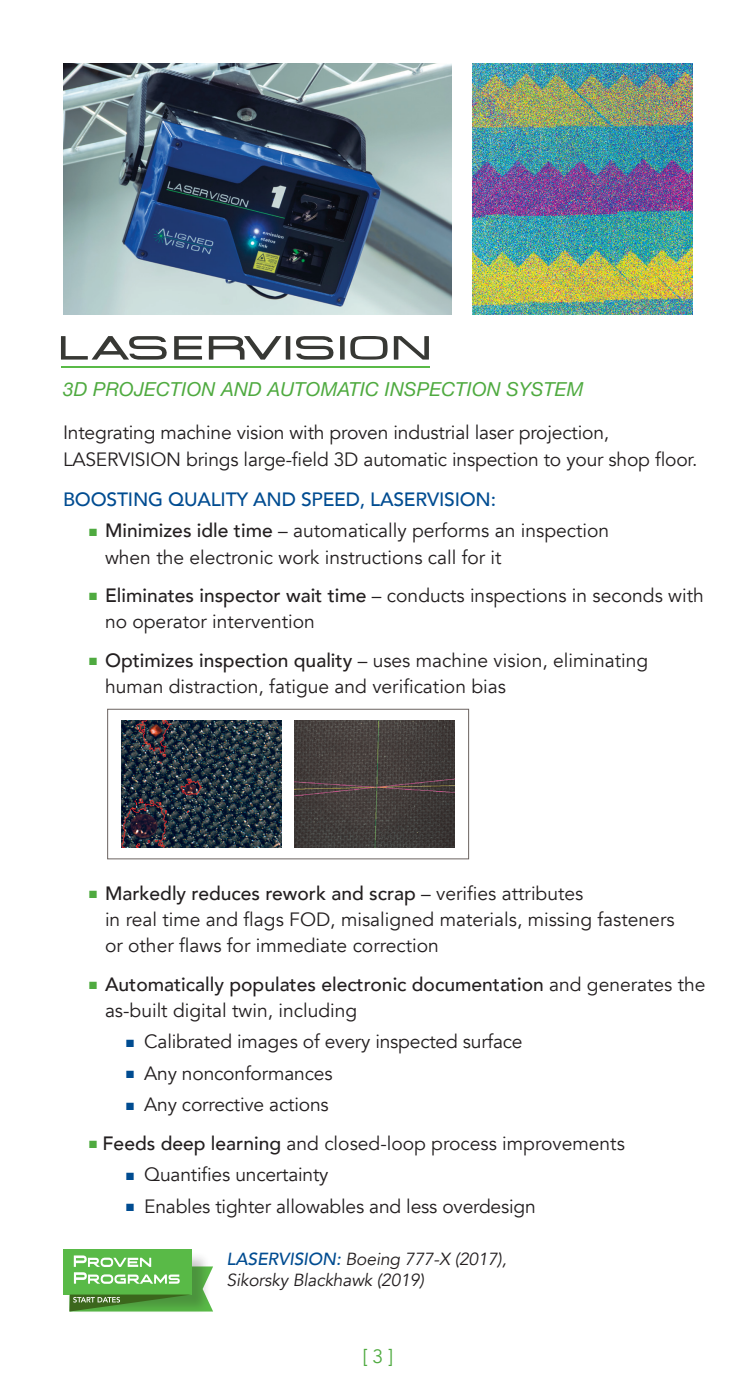
<style>
.page{position:relative;width:756px;height:1386px;background:#fff}
.page>*{position:absolute;margin:0;border:0;box-sizing:border-box;transform-origin:0 0}
._4__NEW_GREEN_BULLET{font:19.25px/26.2px "Avenir";color:#231f20}
.body{font:19.25px/26.2px "Avenir";letter-spacing:-.01em;color:#231f20}
._4__NEW_GREEN_BULLET-2{font:500 19.25px/26.2px "Avenir";color:#231f20}
._4_bullets{font:19.25px "Avenir";letter-spacing:-.01em;color:#231f20}
._4_NEW_BLUE_BULLETS{font:19.25px "Avenir";letter-spacing:-.01em;color:#231f20}
.Green_Paragraph_12_1{font:italic 19.25px "Helvetica Neue";letter-spacing:.01em;color:#4faa40}
.subtitles{font:500 19.25px "Avenir";letter-spacing:-.01em;color:#004c91}
.t1{font:19.25px "Avenir";color:#4faa40}
.note2{font:italic 17.5px/21px "Avenir";letter-spacing:-.01em;color:#231f20}
.s1{color:#4faa40}
.s2{font-weight:500}
.s3{font-weight:400}
.s4{color:#004c91}
.s5{font-weight:500;color:#004c91}
</style>
<div class="page">
<img style="left:472px;top:63px;width:221px;height:252px">
<hr style="left:286px;top:336px;width:4px;height:24px;background:#373834">
<svg style="left:296px;top:336px;width:38px;height:24px"></svg>
<div style="left:340px;top:336px;width:5px;height:24px;background:#373834"></div>
<svg style="left:394px;top:336px;width:35px;height:24px"></svg>
<svg style="left:174px;top:336px;width:28px;height:24px"></svg>
<svg style="left:61px;top:336px;width:106px;height:24px"></svg>
<svg style="left:350px;top:336px;width:38px;height:24px"></svg>
<svg style="left:209px;top:336px;width:72px;height:24px"></svg>
<hr style="left:61px;top:366px;width:368px;height:2px;background:#59ba47">
<img style="left:63px;top:63px;width:389px;height:252px">
<div style="left:107px;top:709px;width:362px;height:150px;border:1px solid #6b6360"></div>
<img style="left:122px;top:721px;width:159px;height:126px">
<img style="left:295px;top:721px;width:159px;height:126px">
<div style="left:63px;top:1250px;width:128px;height:45px;background:#59ba47"></div>
<svg style="left:69px;top:1255px;width:144px;height:57px"></svg>
<p class="Green_Paragraph_12_1" style="left:63px;top:376px;width:522px">3D PROJECTION AND AUTOMATIC INSPECTION SYSTEM</p>
<p class="body" style="left:63px;top:420px;width:636px">Integrating machine vision with proven industrial laser projection,<br>LASERVISION brings large-field 3D automatic inspection to your shop floor.</p>
<p class="subtitles" style="left:63px;top:482px;width:435px">BOOSTING QUALITY AND SPEED, LASERVISION:</p>
<p class="_4__NEW_GREEN_BULLET" style="left:105px;top:518px;width:506px;text-indent:-16px"><span class="s1">■</span> <span class="s2">Minimizes idle time</span> – automatically performs an inspection when the electronic work instructions call for it</p>
<p class="_4__NEW_GREEN_BULLET" style="left:105px;top:583px;width:600px;text-indent:-16px"><span class="s1">■</span> <span class="s2">Eliminates inspector wait time</span> – conducts inspections in seconds with no operator intervention</p>
<p class="_4__NEW_GREEN_BULLET" style="left:105px;top:647px;width:545px;text-indent:-16px"><span class="s1">■</span> <span class="s2">Optimizes inspection quality</span> – uses machine vision, eliminating human distraction, fatigue and verification bias</p>
<p class="_4__NEW_GREEN_BULLET" style="left:105px;top:880px;width:571px;text-indent:-16px"><span class="s1">■</span> <span class="s2">Markedly reduces rework and scrap</span> – verifies attributes<br>in real time and flags FOD, misaligned materials, missing fasteners or other flaws for immediate correction</p>
<p class="_4__NEW_GREEN_BULLET-2" style="left:105px;top:970px;width:602px;text-indent:-16px"><span class="s1">■</span> Automatically populates electronic documentation <span class="s3">and generates the as-built digital twin, including</span></p>
<p class="_4_bullets" style="left:126px;top:1030px;width:398px"><span class="s4">■</span> Calibrated images of every inspected surface</p>
<p class="_4_bullets" style="left:126px;top:1062px;width:208px"><span class="s4">■</span> Any nonconformances</p>
<p class="_4_bullets" style="left:126px;top:1093px;width:204px"><span class="s4">■</span> Any corrective actions</p>
<p class="_4__NEW_GREEN_BULLET" style="left:89px;top:1130px;width:537px"><span class="s1">■</span> <span class="s2">Feeds deep learning</span> and closed-loop process improvements</p>
<p class="_4_NEW_BLUE_BULLETS" style="left:126px;top:1163px;width:204px"><span class="s4">■</span> Quantifies uncertainty</p>
<p class="_4_NEW_BLUE_BULLETS" style="left:126px;top:1195px;width:411px"><span class="s4">■</span> Enables tighter allowables and less overdesign</p>
<p class="note2" style="left:227px;top:1248px;width:282px"><span class="s5">LASERVISION:</span> Boeing 777-X (2017),<br>Sikorsky Blackhawk (2019)</p>
<p class="t1" style="left:363px;top:1345px;width:32px">[ 3 ]</p>
</div>
